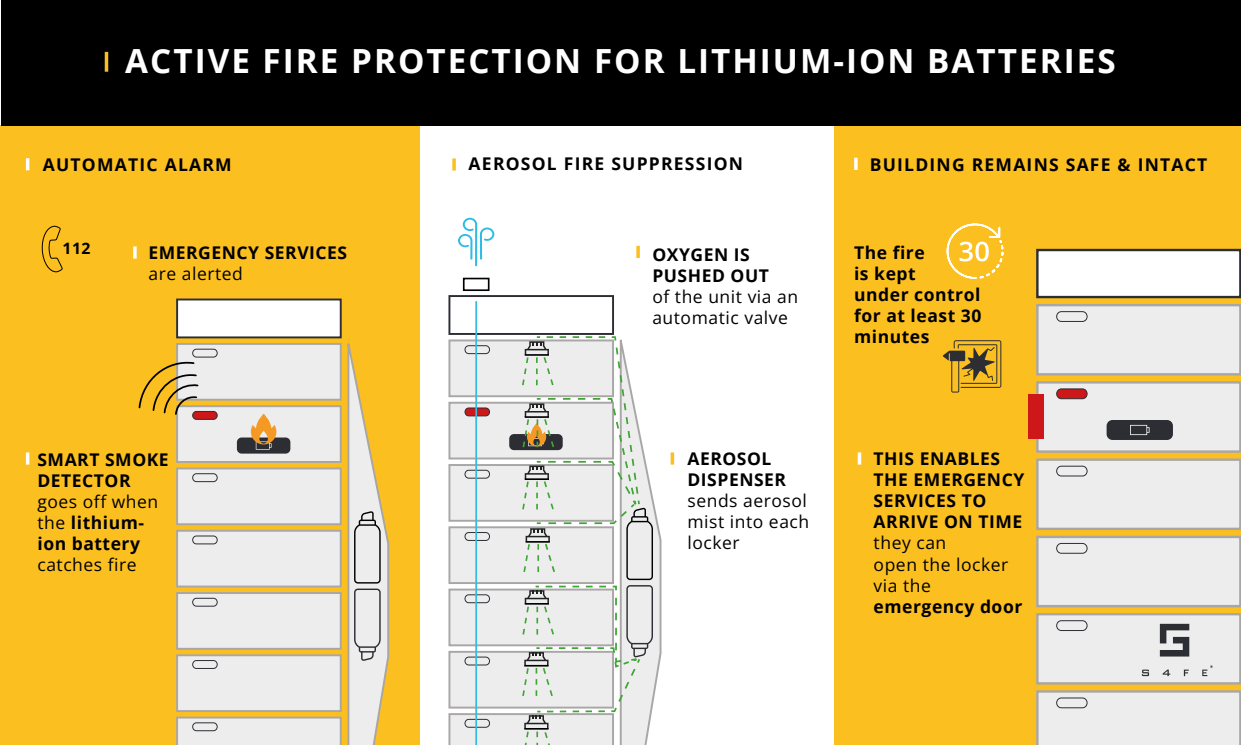
<style>
.page{position:relative;width:1241px;height:745px;background:#fff}
.page>*{position:absolute;margin:0;border:0;box-sizing:border-box;transform-origin:0 0}
.t1{font:700 33.25px "Open Sans";letter-spacing:.06em;color:#fff}
.t2{font:700 17.5px/21px "Open Sans";letter-spacing:.03em;color:#000}
.t3{font:17.5px/21px "Open Sans";letter-spacing:.03em;color:#000}
.t4{font:700 17.5px "Open Sans";letter-spacing:.07em;color:#000}
.t5{font:700 15.75px "Open Sans";color:#000}
.s1{font-weight:400}
</style>
<div class="page">
<div style="left:0;top:125px;width:420px;height:619px;background:#fcbf20"></div>
<div style="left:176px;top:298px;width:165px;height:40px;background:#fff;border:2px solid #2c2e33"></div>
<svg style="left:138px;top:343px;width:252px;height:401px"></svg>
<div style="left:448px;top:295px;width:166px;height:40px;border:2px solid #2c2e33"></div>
<div style="left:463px;top:277px;width:26px;height:14px;border:2px solid #000"></div>
<svg style="left:458px;top:218px;width:36px;height:48px"></svg>
<hr style="left:475px;top:301px;width:2px;height:443px;background:#31bce4">
<div style="left:834px;top:125px;width:406px;height:619px;background:#fcbf20"></div>
<div style="left:1037px;top:305px;width:203px;height:69px;background:#eeeded"></div>
<div style="left:1035px;top:304px;width:205px;height:71px;border:2px solid #a9a6a6"></div>
<div style="left:1037px;top:250px;width:203px;height:47px;background:#fff"></div>
<div style="left:1035px;top:249px;width:205px;height:49px;border:2px solid #2c2e33"></div>
<div style="left:1055px;top:311px;width:32px;height:11px;border:1px solid #2c2e33;border-radius:5px"></div>
<div style="left:1037px;top:382px;width:203px;height:69px;background:#eeeded"></div>
<div style="left:1035px;top:381px;width:205px;height:71px;border:2px solid #a9a6a6"></div>
<div style="left:1056px;top:388px;width:30px;height:10px;background:#cd1719;border-radius:5px"></div>
<div style="left:1055px;top:388px;width:32px;height:11px;border:1px solid #2c2e33;border-radius:5px"></div>
<div style="left:1037px;top:459px;width:203px;height:69px;background:#eeeded"></div>
<div style="left:1035px;top:458px;width:205px;height:71px;border:2px solid #a9a6a6"></div>
<div style="left:1055px;top:465px;width:32px;height:11px;border:1px solid #2c2e33;border-radius:5px"></div>
<div style="left:1037px;top:536px;width:203px;height:69px;background:#eeeded"></div>
<div style="left:1035px;top:535px;width:205px;height:72px;border:2px solid #a9a6a6"></div>
<div style="left:1055px;top:542px;width:32px;height:11px;border:1px solid #2c2e33;border-radius:5px"></div>
<div style="left:1037px;top:613px;width:203px;height:70px;background:#eeeded"></div>
<div style="left:1035px;top:612px;width:205px;height:72px;border:2px solid #a9a6a6"></div>
<div style="left:1055px;top:619px;width:32px;height:11px;border:1px solid #2c2e33;border-radius:5px"></div>
<svg style="left:1036px;top:690px;width:204px;height:54px;background:#e9e7e6"></svg>
<div style="left:1055px;top:697px;width:32px;height:10px;border:1px solid #2c2e33;border-radius:5px"></div>
<div style="left:1106px;top:420px;width:66px;height:19px;background:#2c2e33;border-radius:6px"></div>
<svg style="left:1130px;top:424px;width:19px;height:11px"></svg>
<div style="left:1027px;top:394px;width:16px;height:45px;background:#cd1719"></div>
<svg style="left:942px;top:340px;width:59px;height:52px"></svg>
<svg style="left:42px;top:225px;width:20px;height:47px"></svg>
<svg style="left:26px;top:158px;width:3px;height:12px"></svg>
<svg style="left:452px;top:158px;width:4px;height:12px"></svg>
<svg style="left:636px;top:246px;width:3px;height:12px"></svg>
<svg style="left:670px;top:452px;width:4px;height:12px"></svg>
<svg style="left:857px;top:452px;width:4px;height:12px"></svg>
<svg style="left:854px;top:157px;width:3px;height:13px"></svg>
<svg style="left:946px;top:223px;width:58px;height:56px"></svg>
<div style="left:1px;top:0;width:1238px;height:125px;background:#000"></div>
<hr style="left:105px;top:52px;width:3px;height:20px;background:#fcbf20">
<svg style="left:133px;top:246px;width:4px;height:12px"></svg>
<svg style="left:26px;top:452px;width:3px;height:12px"></svg>
<svg style="left:448px;top:335px;width:214px;height:409px;background:#e0e1df"></svg>
<svg style="left:1159px;top:623px;width:29px;height:33px"></svg>
<svg style="left:1162px;top:669px;width:8px;height:6px"></svg>
<svg style="left:1183px;top:669px;width:5px;height:6px"></svg>
<svg style="left:1141px;top:669px;width:7px;height:6px"></svg>
<svg style="left:1202px;top:665px;width:10px;height:10px"></svg>
<h1 class="t1" style="left:125px;top:48px;width:991px">ACTIVE FIRE PROTECTION FOR LITHIUM-ION BATTERIES</h1>
<p class="t4" style="left:43px;top:157px;width:190px">AUTOMATIC ALARM</p>
<p class="t4" style="left:468px;top:156px;width:276px">AEROSOL FIRE SUPPRESSION</p>
<p class="t4" style="left:869px;top:157px;width:339px">BUILDING REMAINS SAFE &amp; INTACT</p>
<p class="t5" style="left:63px;top:242px;width:29px">112</p>
<p class="t2" style="left:854px;top:243px;width:129px">The fire<br>is kept<br>under control for at least 30 minutes</p>
<p class="t2" style="left:148px;top:244px;width:200px">EMERGENCY SERVICES</p>
<p class="t3" style="left:148px;top:265px;width:96px">are alerted</p>
<p class="t2" style="left:652px;top:245px;width:118px">OXYGEN IS<br>PUSHED OUT</p>
<p class="t3" style="left:652px;top:287px;width:147px">of the unit via an automatic valve</p>
<p class="t2" style="left:37px;top:450px;width:133px">SMART SMOKE<br>DETECTOR</p>
<p class="t2" style="left:37px;top:492px;width:122px"><span class="s1">goes off when the</span> lithium&shy;ion battery</p>
<p class="t3" style="left:37px;top:555px;width:101px">catches fire</p>
<p class="t2" style="left:687px;top:449px;width:100px">AEROSOL<br>DISPENSER</p>
<p class="t3" style="left:687px;top:491px;width:123px">sends aerosol mist into each locker</p>
<p class="t2" style="left:873px;top:450px;width:152px">THIS ENABLES<br>THE EMERGENCY<br>SERVICES TO<br>ARRIVE ON TIME</p>
<p class="t3" style="left:873px;top:534px;width:136px">they can<br>open the locker via the</p>
<p class="t2" style="left:873px;top:597px;width:150px">emergency door</p>
</div>
